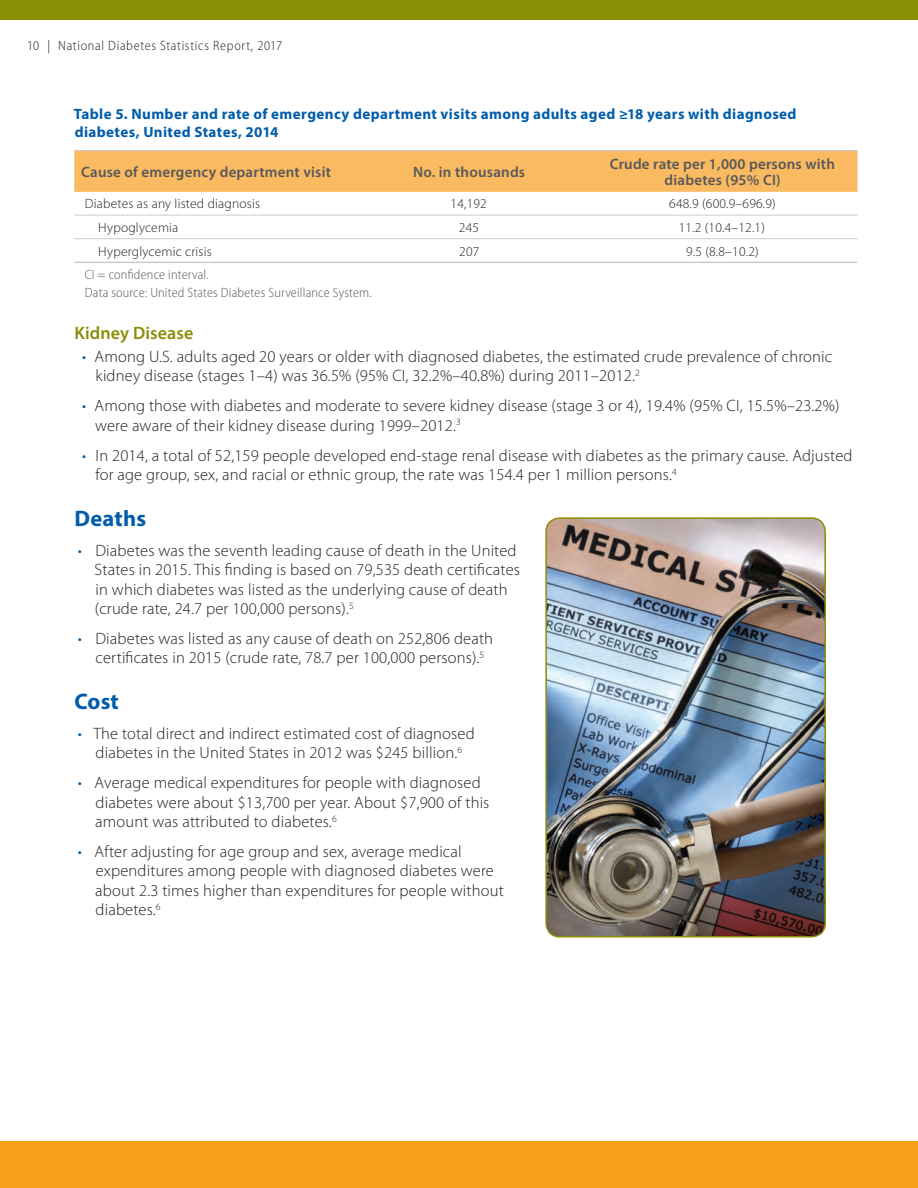
<style>
.page{position:relative;width:918px;height:1188px;background:#fff}
.page>*{position:absolute;margin:0;border:0;box-sizing:border-box;transform-origin:0 0}
.t1{font:700 22.5px "Myriad Pro";letter-spacing:.005em;color:#015dab}
.t2{font:600 18px "Myriad Pro";letter-spacing:.005em;color:#8a8d06}
.t3{font:300 16.5px/19.5px "Myriad Pro";letter-spacing:.01em;color:#231f20}
.Figures___Tables{font:700 15px/18px "Myriad Pro";letter-spacing:.025em;color:#015dab}
.Table_Header_1{font:600 15px/16.5px "Myriad Pro";letter-spacing:.015em;color:#57585a;text-align:center}
.Table_Footer{font:300 semi-condensed 13.5px "Myriad Pro";letter-spacing:.015em;color:#57585a}
.Table_Body{font:300 13.5px "Myriad Pro";letter-spacing:.015em;color:#231f20}
.t4{font:300 semi-condensed 13.5px "Myriad Pro";letter-spacing:.05em;color:#231f20}
.Table_Body_L2{font:300 13.5px "Myriad Pro";letter-spacing:.015em;color:#231f20}
.Table_Body_L1{font:300 13.5px "Myriad Pro";letter-spacing:.015em;color:#231f20}
.s1{color:#015dab}
</style>
<div class="page">
<div style="left:0;top:0;width:918px;height:20px;background:#8a8d06"></div>
<div style="left:0;top:1141px;width:918px;height:47px;background:#f6a01b"></div>
<div style="left:74px;top:151px;width:784px;height:41px;background:#faba61"></div>
<hr style="left:74px;top:150px;width:277px;height:1px;background:#c9cacc">
<hr style="left:351px;top:150px;width:237px;height:1px;background:#c9cacc">
<hr style="left:588px;top:150px;width:270px;height:1px;background:#c9cacc">
<hr style="left:74px;top:215px;width:277px;height:1px;background:#c9cacc">
<hr style="left:351px;top:215px;width:237px;height:1px;background:#c9cacc">
<hr style="left:588px;top:215px;width:270px;height:1px;background:#c9cacc">
<hr style="left:74px;top:238px;width:277px;height:1px;background:#c9cacc">
<hr style="left:351px;top:238px;width:237px;height:1px;background:#c9cacc">
<hr style="left:588px;top:238px;width:270px;height:1px;background:#c9cacc">
<hr style="left:74px;top:262px;width:277px;height:1px;background:#c9cacc">
<hr style="left:351px;top:262px;width:237px;height:1px;background:#c9cacc">
<hr style="left:588px;top:262px;width:270px;height:1px;background:#c9cacc">
<img style="left:548px;top:520px;width:276px;height:415px">
<div style="left:545px;top:517px;width:281px;height:421px;border:2px solid #8a8d06;border-radius:14px"></div>
<p class="t4" style="left:27px;top:38px;width:257px">10 | National Diabetes Statistics Report, 2017</p>
<p class="Figures___Tables" style="left:74px;top:105px;width:724px">Table 5. Number and rate of emergency department visits among adults aged ≥18 years with diagnosed diabetes, United States, 2014</p>
<p class="Table_Header_1" style="left:81px;top:163px;width:251px">Cause of emergency department visit</p>
<p class="Table_Header_1" style="left:413px;top:163px;width:113px">No. in thousands</p>
<p class="Table_Header_1" style="left:610px;top:155px;width:227px">Crude rate per 1,000 persons with diabetes (95% CI)</p>
<p class="Table_Body_L1" style="left:85px;top:196px;width:177px">Diabetes as any listed diagnosis</p>
<p class="Table_Body" style="left:451px;top:196px;width:38px">14,192</p>
<p class="Table_Body" style="left:669px;top:196px;width:108px">648.9 (600.9–696.9)</p>
<p class="Table_Body_L2" style="left:98px;top:220px;width:82px">Hypoglycemia</p>
<p class="Table_Body" style="left:459px;top:220px;width:22px">245</p>
<p class="Table_Body" style="left:679px;top:220px;width:88px">11.2 (10.4–12.1)</p>
<p class="Table_Body_L2" style="left:98px;top:244px;width:115px">Hyperglycemic crisis</p>
<p class="Table_Body" style="left:459px;top:244px;width:22px">207</p>
<p class="Table_Body" style="left:686px;top:244px;width:74px">9.5 (8.8–10.2)</p>
<p class="Table_Footer" style="left:85px;top:267px;width:125px">CI = confidence interval.</p>
<p class="Table_Footer" style="left:85px;top:285px;width:288px">Data source: United States Diabetes Surveillance System.</p>
<h4 class="t2" style="left:75px;top:321px;width:120px">Kidney Disease</h4>
<p class="t3" style="left:96px;top:347px;width:738px;text-indent:-13px"><span class="s1">•</span> Among U.S. adults aged 20 years or older with diagnosed diabetes, the estimated crude prevalence of chronic kidney disease (stages 1–4) was 36.5% (95% CI, 32.2%–40.8%) during 2011–2012.<sup>2</sup></p>
<p class="t3" style="left:95px;top:396px;width:746px;text-indent:-13px"><span class="s1">•</span> Among those with diabetes and moderate to severe kidney disease (stage 3 or 4), 19.4% (95% CI, 15.5%–23.2%) were aware of their kidney disease during 1999–2012.<sup>3</sup></p>
<p class="t3" style="left:95px;top:446px;width:759px;text-indent:-13px"><span class="s1">•</span> In 2014, a total of 52,159 people developed end-stage renal disease with diabetes as the primary cause. Adjusted for age group, sex, and racial or ethnic group, the rate was 154.4 per 1 million persons.<sup>4</sup></p>
<h3 class="t1" style="left:75px;top:504px;width:73px">Deaths</h3>
<p class="t3" style="left:95px;top:541px;width:427px;text-indent:-17px"><span class="s1">•</span> Diabetes was the seventh leading cause of death in the United States in 2015. This finding is based on 79,535 death certificates in which diabetes was listed as the underlying cause of death (crude rate, 24.7 per 100,000 persons).<sup>5</sup></p>
<p class="t3" style="left:78px;top:629px;width:417px;text-align:center"><span class="s1">•</span> Diabetes was listed as any cause of death on 252,806 death certificates in 2015 (crude rate, 78.7 per 100,000 persons).<sup>5</sup></p>
<h3 class="t1" style="left:74px;top:687px;width:46px">Cost</h3>
<p class="t3" style="left:78px;top:724px;width:398px;text-align:center"><span class="s1">•</span> The total direct and indirect estimated cost of diagnosed diabetes in the United States in 2012 was $245 billion.<sup>6</sup></p>
<p class="t3" style="left:95px;top:773px;width:396px;text-indent:-17px"><span class="s1">•</span> Average medical expenditures for people with diagnosed diabetes were about $13,700 per year. About $7,900 of this amount was attributed to diabetes.<sup>6</sup></p>
<p class="t3" style="left:95px;top:842px;width:410px;text-indent:-17px"><span class="s1">•</span> After adjusting for age group and sex, average medical expenditures among people with diagnosed diabetes were about 2.3 times higher than expenditures for people without diabetes.<sup>6</sup></p>
</div>
